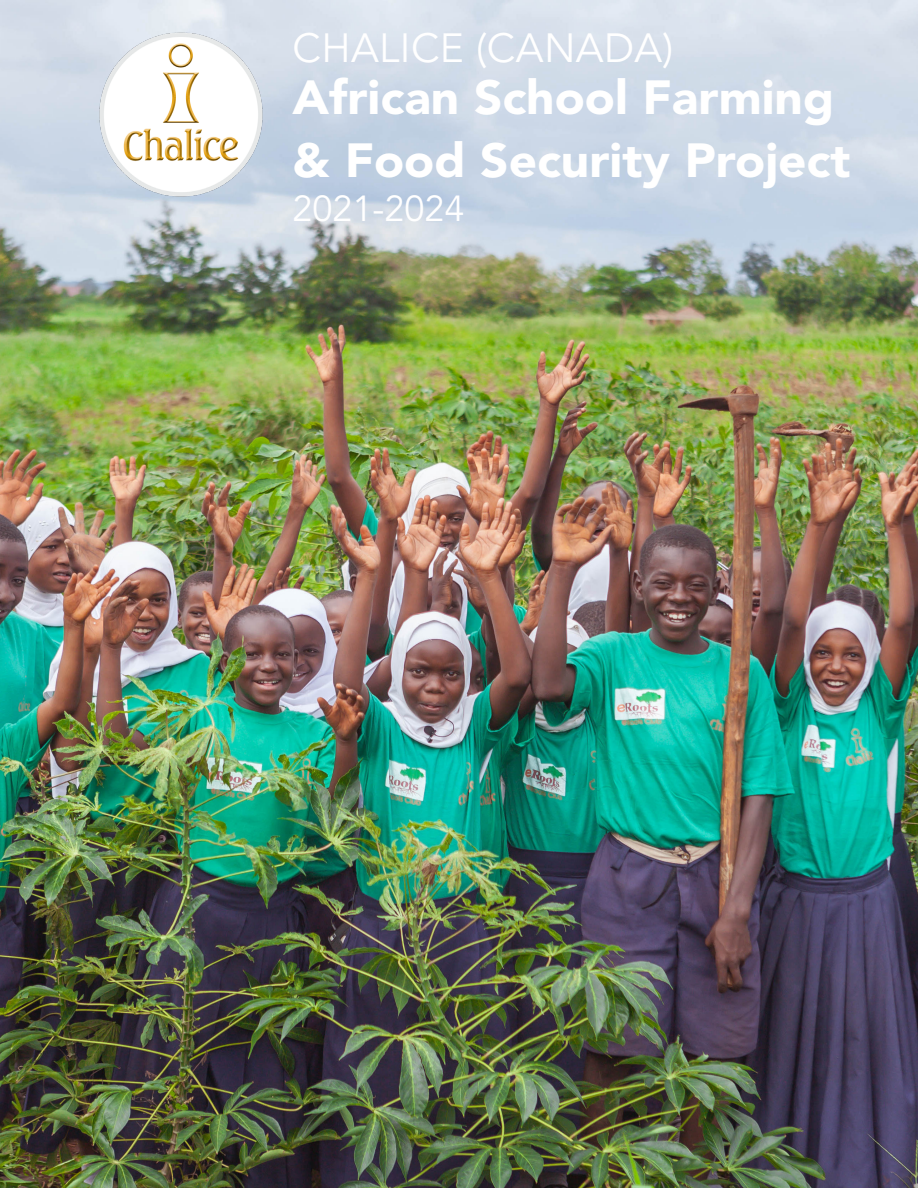
<style>
.page{position:relative;width:918px;height:1188px;background:#fff}
.page>*{position:absolute;margin:0;border:0;box-sizing:border-box;transform-origin:0 0}
.t1{font:900 47.55px/63px "Avenir LT Std";color:#fff;scale:1.04 1}
.t2{font:40.5px "Avenir LT Std";letter-spacing:.01em;color:#fff}
.t3{font:36px "Avenir LT Std";color:#fff}
</style>
<div class="page">
<img style="left:0;top:0;width:918px;height:1188px">
<img style="left:92px;top:26px;width:178px;height:178px">
<p class="t2" style="left:292px;top:25px;width:382px">CHALICE (CANADA)</p>
<p class="t1" style="left:292px;top:66px;width:538px">African School Farming &amp; Food Security Project</p>
<p class="t3" style="left:292px;top:188px;width:174px">2021-2024</p>
</div>
